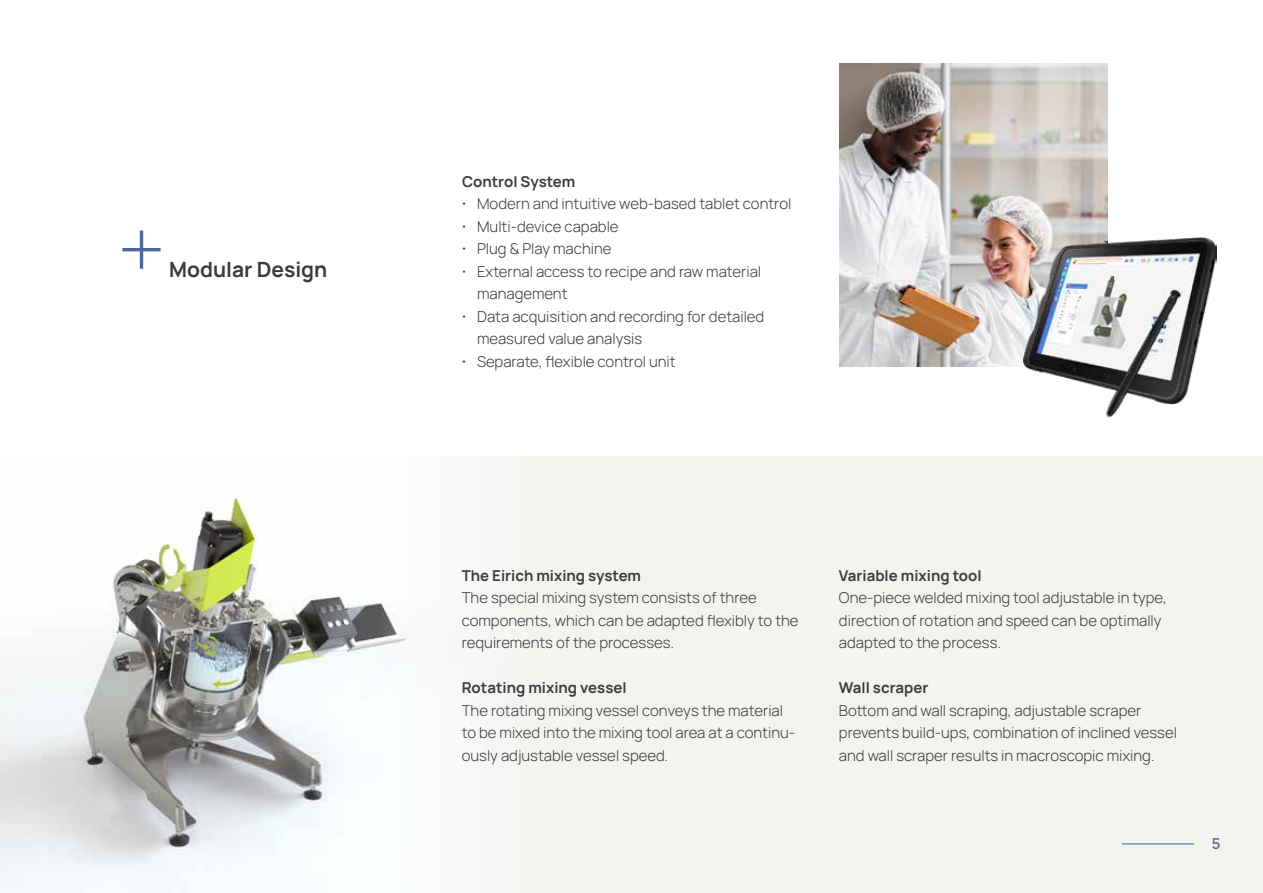
<style>
.page{position:relative;width:1263px;height:893px;background:#fff}
.page>*{position:absolute;margin:0;border:0;box-sizing:border-box;transform-origin:0 0}
.t1{font:700 21px "Manrope";color:#3b3b3b}
.t2{font:300 15px/22.5px "Manrope";color:#3b3b3b}
.t3{font:700 15px "Manrope";color:#3b3b3b}
.t4{font:600 15px "Manrope";color:#4e6699}
.s1{font-weight:700}
</style>
<div class="page">
<div style="left:0;top:457px;width:1263px;height:436px;background:#f3f3f0"></div>
<hr style="left:122px;top:248px;width:39px;height:3px;background:#4e6699">
<hr style="left:140px;top:231px;width:3px;height:38px;background:#4e6699">
<img style="left:0;top:457px;width:413px;height:436px">
<hr style="left:1122px;top:843px;width:72px;height:1px;background:#4e6699">
<img style="left:839px;top:64px;width:268px;height:303px">
<img style="left:1023px;top:238px;width:193px;height:179px">
<h1 class="t1" style="left:169px;top:252px;width:160px">Modular Design</h1>
<p class="t3" style="left:462px;top:169px;width:115px">Control System</p>
<p class="t2" style="left:462px;top:192px;width:331px"><span class="s1">·</span> Modern and intuitive web-based tablet control</p>
<p class="t2" style="left:462px;top:214px;width:158px"><span class="s1">·</span> Multi-device capable</p>
<p class="t2" style="left:462px;top:237px;width:151px"><span class="s1">·</span> Plug &amp; Play machine</p>
<p class="t2" style="left:462px;top:259px;width:301px"><span class="s1">·</span> External access to recipe and raw material</p>
<p class="t2" style="left:477px;top:282px;width:92px">management</p>
<p class="t2" style="left:462px;top:304px;width:304px"><span class="s1">·</span> Data acquisition and recording for detailed</p>
<p class="t2" style="left:477px;top:327px;width:167px">measured value analysis</p>
<p class="t2" style="left:462px;top:349px;width:215px"><span class="s1">·</span> Separate, flexible control unit</p>
<p class="t3" style="left:462px;top:563px;width:181px">The Eirich mixing system</p>
<p class="t2" style="left:462px;top:586px;width:338px">The special mixing system consists of three components, which can be adapted flexibly to the requirements of the processes.</p>
<p class="t3" style="left:462px;top:675px;width:166px">Rotating mixing vessel</p>
<p class="t2" style="left:462px;top:698px;width:335px">The rotating mixing vessel conveys the material to be mixed into the mixing tool area at a continu&shy;ously adjustable vessel speed.</p>
<p class="t3" style="left:839px;top:563px;width:144px">Variable mixing tool</p>
<p class="t2" style="left:839px;top:586px;width:329px">One-piece welded mixing tool adjustable in type, direction of rotation and speed can be optimally adapted to the process.</p>
<p class="t3" style="left:839px;top:675px;width:91px">Wall scraper</p>
<p class="t2" style="left:839px;top:698px;width:340px">Bottom and wall scraping, adjustable scraper prevents build-ups, combination of inclined vessel and wall scraper results in macroscopic mixing.</p>
<p class="t4" style="left:1212px;top:832px;width:10px">5</p>
</div>
